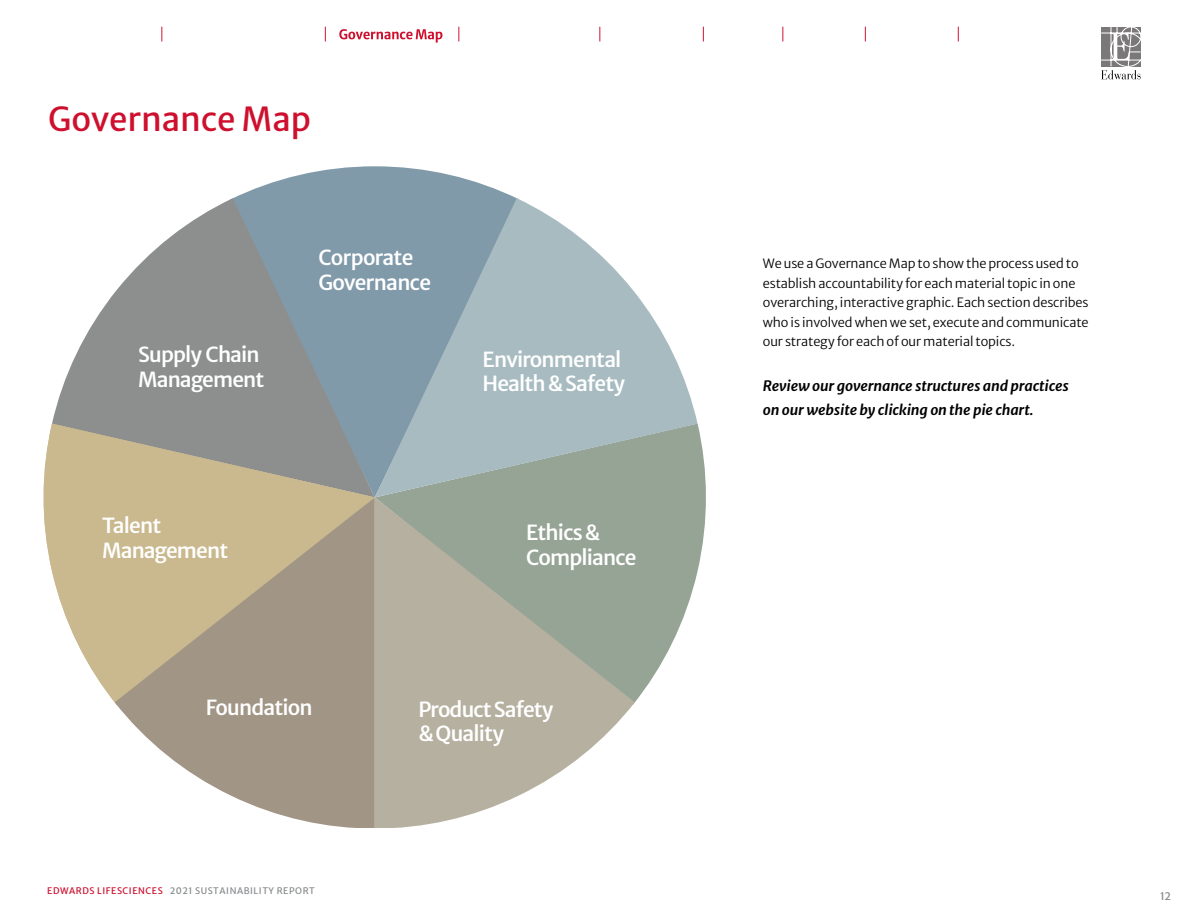
<style>
.page{position:relative;width:1188px;height:918px;background:#fff}
.page>*{position:absolute;margin:0;border:0;box-sizing:border-box;transform-origin:0 0}
.t1{font:33px "Merriweather Sans";color:#ce102e}
.t2{font:500 20.7px/24.9px "Merriweather Sans";letter-spacing:-.04em;color:#fff}
.t3{font:italic 600 14.25px/24px "Merriweather Sans";letter-spacing:-.01em;color:#000}
.t4{font:12.75px/19.5px "Merriweather Sans";letter-spacing:-.01em;color:#000}
.t5{font:10.5px "Merriweather Sans";color:#888b8d}
.t6{font:9px "Merriweather Sans";letter-spacing:.06em;color:#888b8d}
.s1{color:#ce102e}
</style>
<div class="page">
<svg style="left:1101px;top:27px;width:40px;height:52px"></svg>
<svg style="left:339px;top:29px;width:103px;height:14px"></svg>
<svg style="left:234px;top:166px;width:282px;height:32px;fill:#819aaa"></svg>
<svg style="left:52px;top:198px;width:323px;height:226px;fill:#8d8e8e"></svg>
<svg style="left:43px;top:424px;width:332px;height:279px;background:#beb69f"></svg>
<svg style="left:635px;top:426px;width:71px;height:276px;fill:#96a496"></svg>
<svg style="left:375px;top:198px;width:323px;height:299px;background:#a9babf"></svg>
<svg style="left:375px;top:497px;width:260px;height:330px;background:#b4b5a7"></svg>
<svg style="left:115px;top:497px;width:260px;height:330px;background:#b8ac95"></svg>
<svg style="left:161px;top:27px;width:1px;height:14px"></svg>
<svg style="left:325px;top:27px;width:1px;height:14px"></svg>
<svg style="left:458px;top:27px;width:1px;height:14px"></svg>
<svg style="left:599px;top:27px;width:1px;height:14px"></svg>
<svg style="left:703px;top:27px;width:1px;height:14px"></svg>
<svg style="left:782px;top:27px;width:1px;height:14px"></svg>
<svg style="left:865px;top:27px;width:1px;height:14px"></svg>
<svg style="left:958px;top:27px;width:1px;height:14px"></svg>
<h1 class="t1" style="left:48px;top:90px;width:264px">Governance Map</h1>
<h2 class="t2" style="left:138px;top:340px;width:128px">Supply Chain<br>Management</h2>
<h2 class="t2" style="left:318px;top:243px;width:114px">Corporate<br>Governance</h2>
<h2 class="t2" style="left:102px;top:511px;width:128px">Talent<br>Management</h2>
<h2 class="t2" style="left:483px;top:344px;width:144px">Environmental<br>Health &amp; Safety</h2>
<h2 class="t2" style="left:526px;top:518px;width:112px">Ethics &amp;<br>Compliance</h2>
<h2 class="t2" style="left:206px;top:693px;width:108px">Foundation</h2>
<h2 class="t2" style="left:418px;top:694px;width:137px">Product Safety &amp; Quality</h2>
<p class="t6" style="left:47px;top:883px;width:269px"><span class="s1">EDWARDS LIFESCIENCES</span> 2021 SUSTAINABILITY REPORT</p>
<p class="t4" style="left:763px;top:252px;width:327px">We use a Governance Map to show the process used to establish accountability for each material topic in one overarching, interactive graphic. Each section describes who is involved when we set, execute and communicate our strategy for each of our material topics.</p>
<p class="t3" style="left:763px;top:372px;width:307px">Review our governance structures and practices on our website by clicking on the pie chart.</p>
<p class="t5" style="left:1160px;top:887px;width:12px">12</p>
</div>
